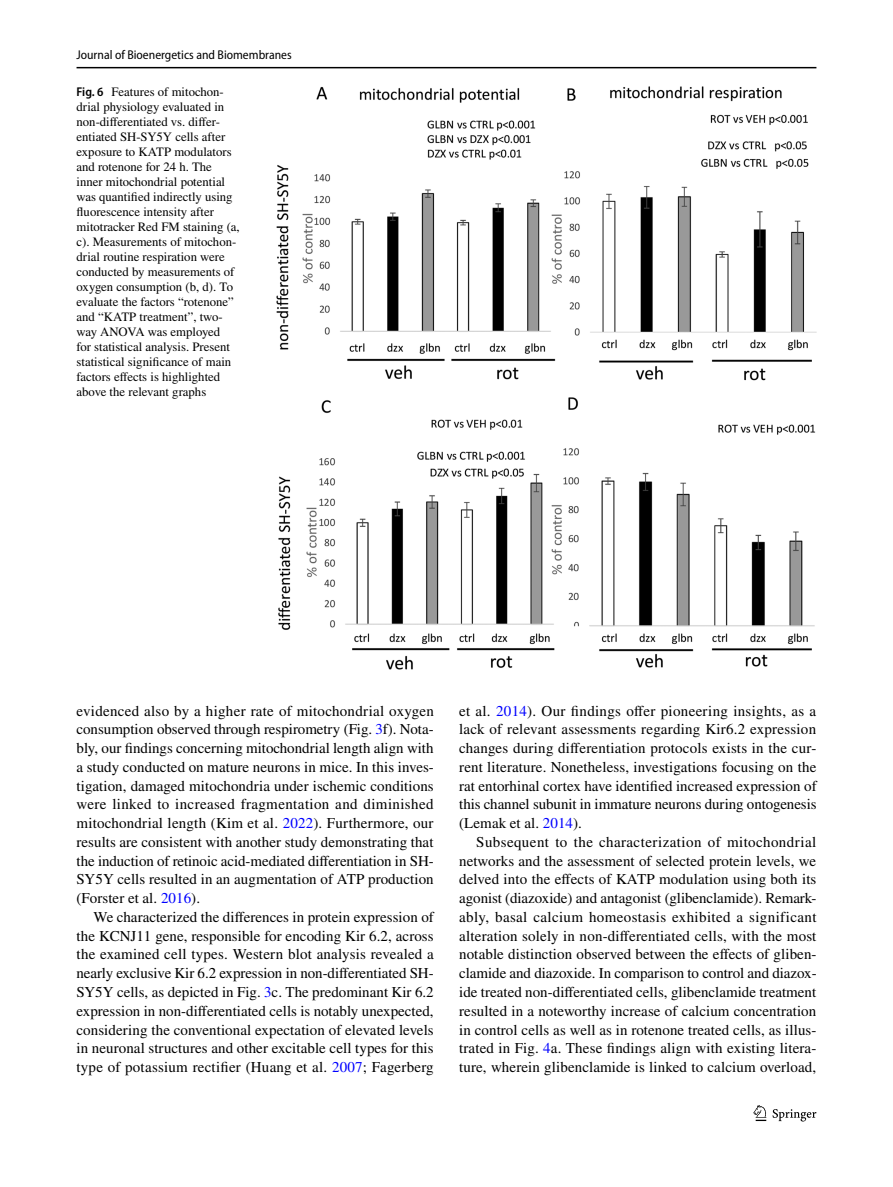
<style>
.page{position:relative;width:893px;height:1187px;background:#fff}
.page>*{position:absolute;margin:0;border:0;box-sizing:border-box;transform-origin:0 0}
.t1{font:15px/18.8px "STIX";letter-spacing:.005em;color:#000;text-align:justify}
.t2{font:12.75px/15px "STIX";color:#000}
.t3{font:semi-condensed 12.75px "Myriad Pro";color:#000}
.s1{font-family:"Myriad Pro";font-weight:600;font-stretch:semi-condensed}
.s2{color:#00f}
</style>
<div class="page">
<hr style="left:77px;top:67px;width:739px;height:1px;background:#000">
<svg style="left:753px;top:1105px;width:13px;height:15px"></svg>
<svg style="left:773px;top:1109px;width:43px;height:12px"></svg>
<img style="left:276px;top:87px;width:540px;height:582px">
<p class="t3" style="left:77px;top:48px;width:217px">Journal of Bioenergetics and Biomembranes</p>
<p class="t2" style="left:77px;top:85px;width:165px"><span class="s1">Fig. 6</span> Features of mitochon&shy;drial physiology evaluated in non-differentiated vs. differ&shy;entiated SH-SY5Y cells after exposure to KATP modulators and rotenone for 24 h. The inner mitochondrial potential was quantified indirectly using fluorescence intensity after mitotracker Red FM staining (a, c). Measurements of mitochon&shy;drial routine respiration were conducted by measurements of oxygen consumption (b, d). To evaluate the factors “rotenone” and “KATP treatment”, two&shy;way ANOVA was employed<br>for statistical analysis. Present statistical significance of main factors effects is highlighted above the relevant graphs</p>
<p class="t1" style="left:77px;top:702px;width:359px">evidenced also by a higher rate of mitochondrial oxygen consumption observed through respirometry (Fig. <span class="s2">3</span>f). Nota&shy;bly, our findings concerning mitochondrial length align with a study conducted on mature neurons in mice. In this inves&shy;tigation, damaged mitochondria under ischemic conditions were linked to increased fragmentation and diminished mitochondrial length (Kim et al. <span class="s2">2022</span>). Furthermore, our results are consistent with another study demonstrating that the induction of retinoic acid-mediated differentiation in SH-SY5Y cells resulted in an augmentation of ATP production (Forster et al. <span class="s2">2016</span>).</p>
<p class="t1" style="left:77px;top:908px;width:359px;text-indent:17px">We characterized the differences in protein expression of the KCNJ11 gene, responsible for encoding Kir 6.2, across the examined cell types. Western blot analysis revealed a nearly exclusive Kir 6.2 expression in non-differentiated SH-SY5Y cells, as depicted in Fig. <span class="s2">3</span>c. The predominant Kir 6.2 expression in non-differentiated cells is notably unexpected, considering the conventional expectation of elevated levels in neuronal structures and other excitable cell types for this type of potassium rectifier (Huang et al. <span class="s2">2007</span>; Fagerberg</p>
<p class="t1" style="left:459px;top:702px;width:359px">et al. <span class="s2">2014</span>). Our findings offer pioneering insights, as a lack of relevant assessments regarding Kir6.2 expression changes during differentiation protocols exists in the cur&shy;rent literature. Nonetheless, investigations focusing on the rat entorhinal cortex have identified increased expression of this channel subunit in immature neurons during ontogenesis (Lemak et al. <span class="s2">2014</span>).</p>
<p class="t1" style="left:459px;top:833px;width:359px;text-indent:17px">Subsequent to the characterization of mitochondrial networks and the assessment of selected protein levels, we delved into the effects of KATP modulation using both its agonist (diazoxide) and antagonist (glibenclamide). Remark&shy;ably, basal calcium homeostasis exhibited a significant alteration solely in non-differentiated cells, with the most notable distinction observed between the effects of gliben&shy;clamide and diazoxide. In comparison to control and diazox&shy;ide treated non-differentiated cells, glibenclamide treatment resulted in a noteworthy increase of calcium concentration in control cells as well as in rotenone treated cells, as illus&shy;trated in Fig. <span class="s2">4</span>a. These findings align with existing litera&shy;ture, wherein glibenclamide is linked to calcium overload,</p>
</div>
